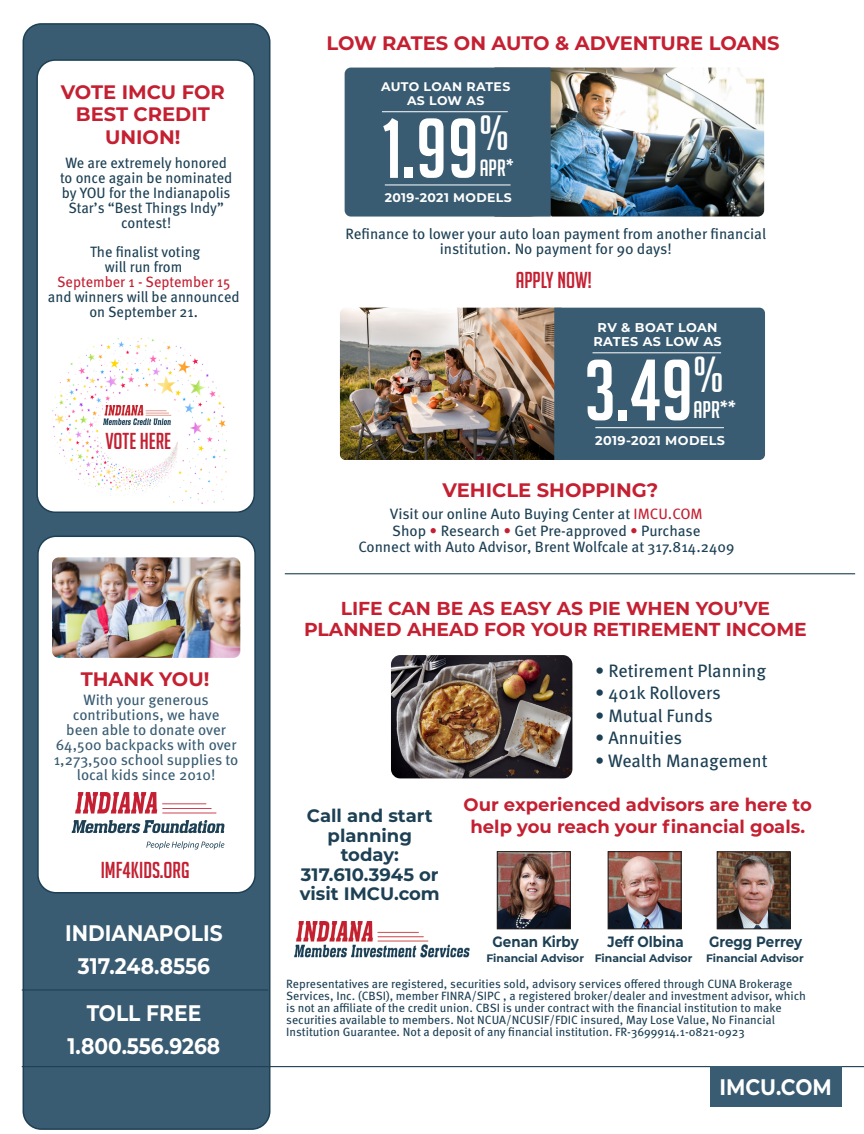
<style>
.page{position:relative;width:864px;height:1134px;background:#fff}
.page>*{position:absolute;margin:0;border:0;box-sizing:border-box;transform-origin:0 0}
.t1{font:84.75px "Big Noodle Titling";color:#fff}
.t2{font:82.95px "Big Noodle Titling";color:#fff}
.t3{font:49.5px "Big Noodle Titling";color:#fff}
.t4{font:48.3px "Big Noodle Titling";color:#fff}
.t5{font:23.55px "Big Noodle Titling";color:#fff}
.t6{font:22.95px "Big Noodle Titling";color:#fff}
.t7{font:700 22.5px "Montserrat";color:#fff;scale:.9 1}
.t8{font:22.5px "Big Noodle Titling";color:#c42032}
.t9{font:700 19.5px/22.5px "Montserrat";color:#c42032;text-align:center}
.t10{font:700 18.75px "Montserrat";color:#c42032}
.t11{font:18px "Meta OT";color:#1d4054}
.t12{font:700 18px/22.5px "Montserrat";color:#c42032;text-align:center}
.t13{font:700 18px/19.5px "Montserrat";color:#1d4054;text-align:center}
.t14{font:15px/15px "Meta OT";color:#1d4054;text-align:center}
.t15{font:15px/15px "Meta OT";color:#1d4054;text-align:center;scale:.96 1}
.t16{font:15px/15px "Meta OT";letter-spacing:-.005em;color:#395c72;text-align:center}
.t17{font:700 14.85px "Montserrat";color:#1d4054;scale:.9 1}
.t18{font:700 12.75px "Montserrat";letter-spacing:.03em;color:#fff}
.t19{font:700 12.45px "Montserrat";letter-spacing:.03em;color:#fff}
.t20{font:12px/12px "Meta OT";color:#1d4054}
.t21{font:700 10.8px "Montserrat";color:#1d4054}
.s1{color:#c42032}
</style>
<div class="page">
<div style="left:23px;top:24px;width:247px;height:1105px;background:#395c72;border-radius:18px"></div>
<div style="left:23px;top:23px;width:247px;height:1107px;border:2px solid #1d4054;border-radius:18px"></div>
<hr style="left:22px;top:989px;width:246px;height:2px;background:#1d4054">
<hr style="left:22px;top:1066px;width:842px;height:1px;background:#1d4054">
<div style="left:710px;top:1066px;width:132px;height:41px;background:#395c72"></div>
<hr style="left:285px;top:573px;width:570px;height:1px;background:#1d4054">
<div style="left:38px;top:536px;width:217px;height:357px;background:#fff;border-radius:18px"></div>
<div style="left:37px;top:536px;width:219px;height:357px;border:2px solid #1d4054;border-radius:18px"></div>
<div style="left:37px;top:60px;width:217px;height:452px;background:#fff;border-radius:18px"></div>
<div style="left:36px;top:59px;width:219px;height:454px;border:2px solid #1d4054;border-radius:18px"></div>
<svg style="left:146px;top:841px;width:78px;height:8px"></svg>
<svg style="left:72px;top:820px;width:152px;height:13px"></svg>
<hr style="left:162px;top:803px;width:44px;height:1px;background:#c41f32">
<hr style="left:162px;top:808px;width:50px;height:1px;background:#c41f32">
<hr style="left:162px;top:813px;width:54px;height:1px;background:#c41f32">
<svg style="left:75px;top:792px;width:82px;height:22px"></svg>
<img style="left:294px;top:921px;width:176px;height:37px">
<img style="left:499px;top:853px;width:70px;height:74px">
<div style="left:497px;top:851px;width:74px;height:78px;border:1px solid #231f20"></div>
<img style="left:719px;top:853px;width:70px;height:74px">
<div style="left:717px;top:851px;width:74px;height:78px;border:1px solid #231f20"></div>
<img style="left:610px;top:853px;width:70px;height:74px">
<div style="left:608px;top:851px;width:74px;height:78px;border:1px solid #231f20"></div>
<img style="left:52px;top:557px;width:188px;height:101px">
<img style="left:391px;top:655px;width:181px;height:124px">
<img style="left:340px;top:308px;width:214px;height:152px">
<div style="left:554px;top:308px;width:211px;height:152px;background:#395c72"></div>
<hr style="left:593px;top:352px;width:128px;height:1px;background:#fff">
<hr style="left:595px;top:427px;width:129px;height:1px;background:#fff">
<img style="left:551px;top:68px;width:213px;height:149px">
<div style="left:345px;top:68px;width:206px;height:149px;background:#395c72"></div>
<hr style="left:382px;top:111px;width:126px;height:1px;background:#fff">
<hr style="left:385px;top:185px;width:126px;height:1px;background:#fff">
<img style="left:52px;top:337px;width:174px;height:167px">
<img style="left:104px;top:405px;width:69px;height:21px">
<p class="t9" style="left:61px;top:79px;width:166px">VOTE IMCU FOR<br>BEST CREDIT<br>UNION!</p>
<p class="t15" style="left:60px;top:155px;width:181px">We are extremely honored to once again be nominated by YOU for the Indianapolis<br>Star’s “Best Things Indy” contest!</p>
<p class="t15" style="left:90px;top:245px;width:116px">The finalist voting</p>
<p class="t15" style="left:105px;top:260px;width:82px">will run from</p>
<p class="t15" style="left:48px;top:275px;width:201px"><span class="s1">September 1 - September 15 </span>and winners will be announced on September 21.</p>
<p class="t8" style="left:106px;top:428px;width:67px">VOTE HERE</p>
<p class="t9" style="left:81px;top:667px;width:130px">THANK YOU!</p>
<p class="t16" style="left:54px;top:693px;width:186px">With your generous contributions, we have<br>been able to donate over<br>64,500 backpacks with over<br>1,273,500 school supplies to local kids since 2010!</p>
<p class="t8" style="left:101px;top:858px;width:90px">IMF4KIDS.ORG</p>
<p class="t7" style="left:65px;top:917px;width:176px">INDIANAPOLIS</p>
<p class="t7" style="left:78px;top:950px;width:148px">317.248.8556</p>
<p class="t7" style="left:87px;top:997px;width:129px">TOLL FREE</p>
<p class="t7" style="left:68px;top:1030px;width:171px">1.800.556.9268</p>
<p class="t9" style="left:326px;top:30px;width:455px">LOW RATES ON AUTO &amp; ADVENTURE LOANS</p>
<p class="t19" style="left:381px;top:78px;width:131px">AUTO LOAN RATES</p>
<p class="t19" style="left:407px;top:92px;width:79px">AS LOW AS</p>
<p class="t4" style="left:479px;top:107px;width:31px">%</p>
<p class="t2" style="left:382px;top:104px;width:99px">1.99</p>
<p class="t6" style="left:480px;top:155px;width:35px">APR*</p>
<p class="t19" style="left:385px;top:188px;width:129px">2019-2021 MODELS</p>
<p class="t14" style="left:346px;top:226px;width:422px">Refinance to lower your auto loan payment from another financial institution. No payment for 90 days!</p>
<p class="t8" style="left:516px;top:267px;width:78px">APPLY NOW!</p>
<p class="t18" style="left:598px;top:318px;width:121px">RV &amp; BOAT LOAN</p>
<p class="t18" style="left:593px;top:332px;width:130px">RATES AS LOW AS</p>
<p class="t3" style="left:693px;top:348px;width:32px">%</p>
<p class="t1" style="left:584px;top:345px;width:110px">3.49</p>
<p class="t5" style="left:693px;top:397px;width:44px">APR**</p>
<p class="t18" style="left:595px;top:431px;width:131px">2019-2021 MODELS</p>
<p class="t9" style="left:443px;top:478px;width:217px">VEHICLE SHOPPING?</p>
<p class="t14" style="left:390px;top:507px;width:314px">Visit our online Auto Buying Center at <span class="s1">IMCU.COM</span></p>
<p class="t14" style="left:392px;top:523px;width:310px">Shop <span class="s1">•</span> Research <span class="s1">•</span> Get Pre-approved <span class="s1">•</span> Purchase</p>
<p class="t14" style="left:358px;top:540px;width:378px">Connect with Auto Advisor, Brent Wolfcale at 317.814.2409</p>
<p class="t10" style="left:341px;top:595px;width:431px">LIFE CAN BE AS EASY AS PIE WHEN YOU’VE</p>
<p class="t10" style="left:304px;top:616px;width:504px">PLANNED AHEAD FOR YOUR RETIREMENT INCOME</p>
<p class="t13" style="left:300px;top:805px;width:142px">Call and start planning today:<br>317.610.3945 or visit IMCU.com</p>
<p class="t11" style="left:595px;top:659px;width:173px">• Retirement Planning</p>
<p class="t11" style="left:595px;top:682px;width:127px">• 401k Rollovers</p>
<p class="t11" style="left:595px;top:704px;width:119px">• Mutual Funds</p>
<p class="t11" style="left:595px;top:727px;width:89px">• Annuities</p>
<p class="t11" style="left:595px;top:749px;width:174px">• Wealth Management</p>
<p class="t12" style="left:464px;top:792px;width:350px">Our experienced advisors are here to help you reach your financial goals.</p>
<p class="t17" style="left:493px;top:931px;width:97px">Genan Kirby</p>
<p class="t17" style="left:607px;top:931px;width:86px">Jeff Olbina</p>
<p class="t17" style="left:709px;top:931px;width:105px">Gregg Perrey</p>
<p class="t21" style="left:486px;top:950px;width:99px">Financial Advisor</p>
<p class="t21" style="left:595px;top:950px;width:99px">Financial Advisor</p>
<p class="t21" style="left:706px;top:950px;width:99px">Financial Advisor</p>
<p class="t20" style="left:286px;top:978px;width:508px">Representatives are registered, securities sold, advisory services offered through CUNA Brokerage</p>
<p class="t20" style="left:286px;top:990px;width:521px">Services, Inc. (CBSI), member FINRA/SIPC , a registered broker/dealer and investment advisor, which is not an affiliate of the credit union. CBSI is under contract with the financial institution to make securities available to members. Not NCUA/NCUSIF/FDIC insured, May Lose Value, No Financial Institution Guarantee. Not a deposit of any financial institution. FR-3699914.1-0821-0923</p>
<p class="t7" style="left:720px;top:1071px;width:126px">IMCU.COM</p>
</div>
